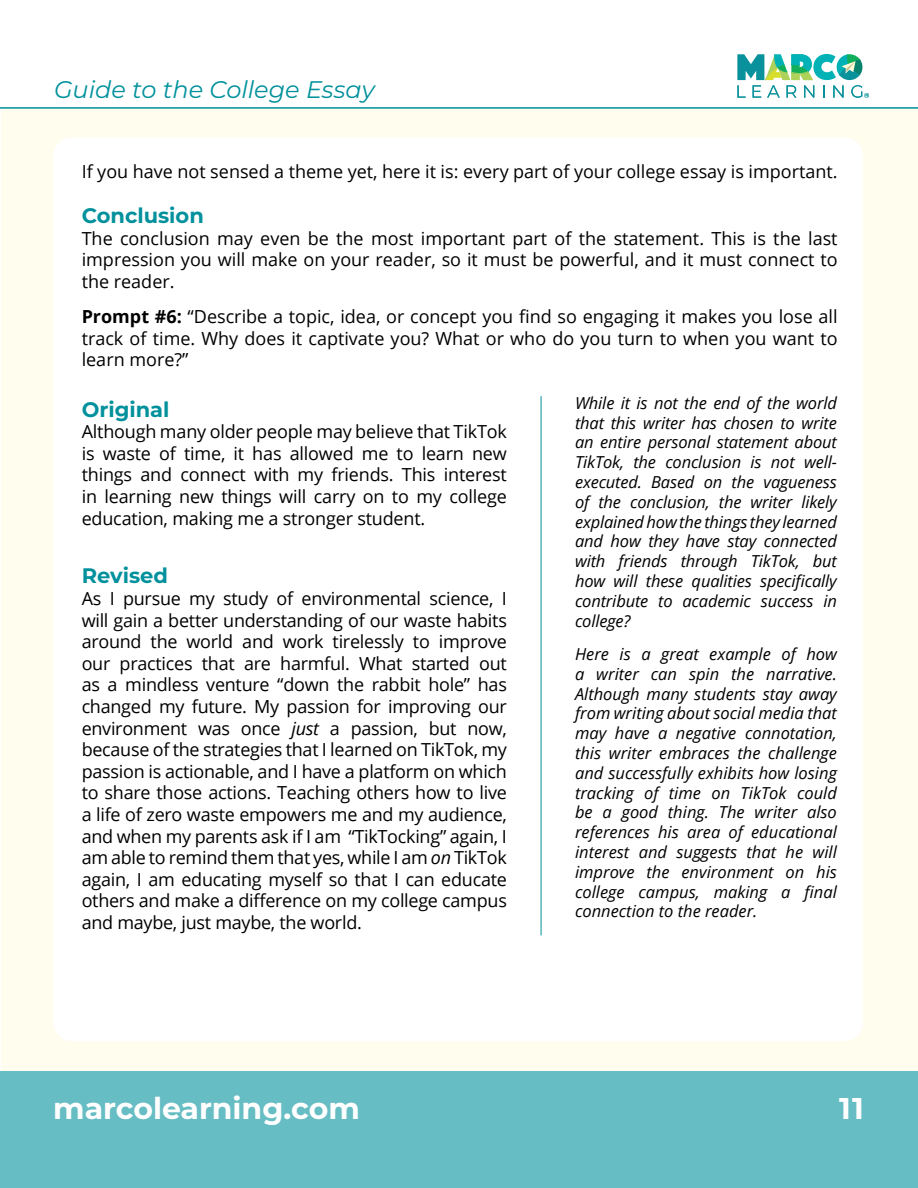
<style>
.page{position:relative;width:918px;height:1188px;background:#fff}
.page>*{position:absolute;margin:0;border:0;box-sizing:border-box;transform-origin:0 0}
.t1{font:700 30px "Montserrat";color:#fff}
.t2{font:italic 24px "Montserrat";color:#00919c}
.t3{font:700 21px "Montserrat";color:#00919c}
.t4{font:18px/21.6px "Open Sans";color:#000;text-align:justify}
.t5{font:italic 16.5px/19.8px "Open Sans";letter-spacing:-.005em;color:#000;text-align:justify}
.s1{font-weight:700}
.s2{font-style:italic}
</style>
<div class="page">
<div style="left:1px;top:108px;width:917px;height:963px;background:#fffded"></div>
<svg style="left:737px;top:54px;width:132px;height:44px"></svg>
<hr style="left:0;top:107px;width:918px;height:2px;background:#00919c">
<div style="left:0;top:1071px;width:918px;height:117px;background:#66bdc3"></div>
<div style="left:54px;top:137px;width:809px;height:904px;background:#fff;border-radius:18px"></div>
<hr style="left:541px;top:396px;width:1px;height:539px;background:#00919c">
<h2 class="t2" style="left:54px;top:73px;width:322px">Guide to the College Essay</h2>
<p class="t4" style="left:82px;top:160px;width:757px">If you have not sensed a theme yet, here it is: every part of your college essay is important.</p>
<p class="t3" style="left:82px;top:201px;width:124px">Conclusion</p>
<p class="t4" style="left:82px;top:227px;width:758px">The conclusion may even be the most important part of the statement. This is the last impression you will make on your reader, so it must be powerful, and it must connect to the reader.</p>
<p class="t4" style="left:82px;top:305px;width:758px"><span class="s1">Prompt #6:</span> “Describe a topic, idea, or concept you find so engaging it makes you lose all track of time. Why does it captivate you? What or who do you turn to when you want to learn more?”</p>
<p class="t3" style="left:82px;top:394px;width:89px">Original</p>
<p class="t4" style="left:82px;top:420px;width:427px">Although many older people may believe that TikTok is waste of time, it has allowed me to learn new things and connect with my friends. This interest in learning new things will carry on to my college education, making me a stronger student.</p>
<p class="t3" style="left:82px;top:561px;width:88px">Revised</p>
<p class="t4" style="left:82px;top:587px;width:427px">As I pursue my study of environmental science, I will gain a better understanding of our waste habits around the world and work tirelessly to improve our practices that are harmful. What started out as a mindless venture “down the rabbit hole” has changed my future. My passion for improving our environment was once <span class="s2">just</span> a passion, but now, because of the strategies that I learned on TikTok, my passion is actionable, and I have a platform on which to share those actions. Teaching others how to live a life of zero waste empowers me and my audience, and when my parents ask if I am “TikTocking” again, I am able to remind them that yes, while I am <span class="s2">on</span> TikTok again, I am educating myself so that I can educate others and make a difference on my college campus and maybe, just maybe, the world.</p>
<p class="t5" style="left:575px;top:392px;width:263px">While it is not the end of the world that this writer has chosen to write an entire personal statement about TikTok, the conclusion is not well&shy;executed. Based on the vagueness of the conclusion, the writer likely explained how the things they learned and how they have stay connected with friends through TikTok, but how will these qualities specifically contribute to academic success in college?</p>
<p class="t5" style="left:575px;top:644px;width:263px">Here is a great example of how a writer can spin the narrative.<br>Although many students stay away from writing about social media that may have a negative connotation, this writer embraces the challenge and successfully exhibits how losing tracking of time on TikTok could be a good thing. The writer also references his area of educational interest and suggests that he will improve the environment on his college campus, making a final connection to the reader.</p>
<h1 class="t1" style="left:53px;top:1087px;width:308px">marcolearning.com</h1>
<h1 class="t1" style="left:839px;top:1087px;width:26px">11</h1>
</div>
